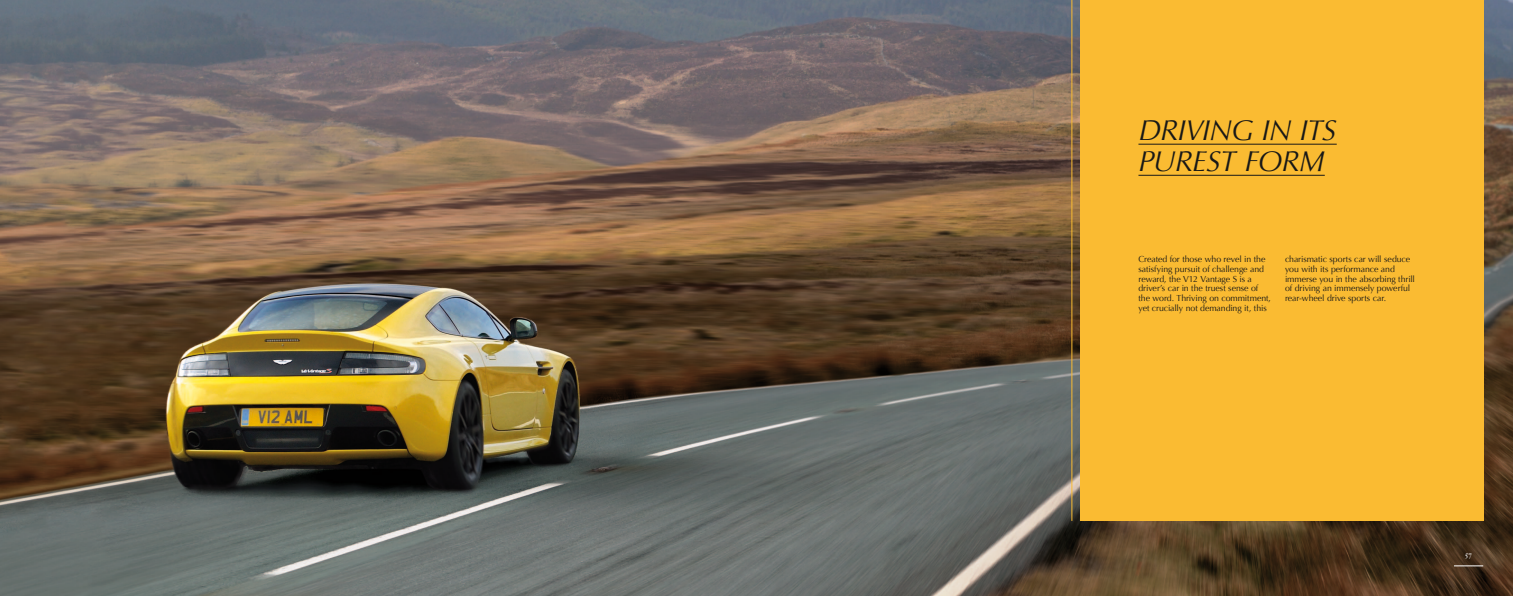
<style>
.page{position:relative;width:1513px;height:596px;background:#fff}
.page>*{position:absolute;margin:0;border:0;box-sizing:border-box;transform-origin:0 0}
.t1{font:italic 28.88px/31.1px "Optima";letter-spacing:-.02em;color:#181817}
.t2{font:8.75px/9.6px "Optima";letter-spacing:-.01em;color:#181817}
.t3{font:7.88px "Hoefler Text";color:#fff}
</style>
<div class="page">
<img style="left:0;top:0;width:1513px;height:595px">
<div style="left:1080px;top:0;width:403px;height:520px;background:#fabb32"></div>
<hr style="left:1071px;top:0;width:1px;height:520px;background:#fabb32">
<hr style="left:1138px;top:144px;width:199px;height:1px;background:#181817">
<hr style="left:1138px;top:175px;width:187px;height:1px;background:#181817">
<svg style="left:1454px;top:565px;width:29px;height:1px"></svg>
<h1 class="t1" style="left:1138px;top:115px;width:200px">DRIVING IN ITS<br>PUREST FORM</h1>
<p class="t2" style="left:1138px;top:254px;width:134px">Created for those who revel in the satisfying pursuit of challenge and reward, the V12 Vantage S is a driver’s car in the truest sense of the word. Thriving on commitment, yet crucially not demanding it, this</p>
<p class="t2" style="left:1285px;top:254px;width:131px">charismatic sports car will seduce you with its performance and immerse you in the absorbing thrill of driving an immensely powerful rear-wheel drive sports car.</p>
<p class="t3" style="left:1465px;top:549px;width:8px">57</p>
</div>
